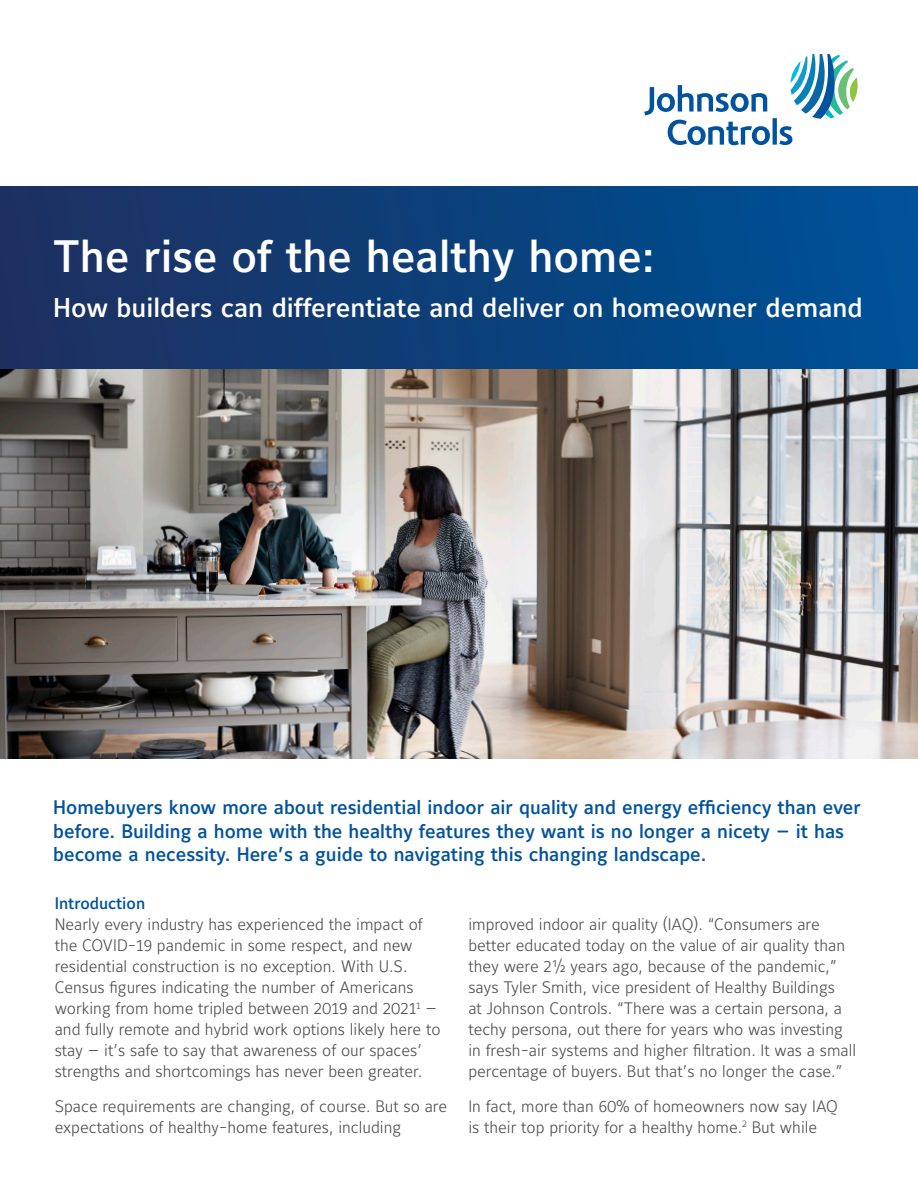
<style>
.page{position:relative;width:918px;height:1188px;background:#fff}
.page>*{position:absolute;margin:0;border:0;box-sizing:border-box;transform-origin:0 0}
.t1{font:500 45px "Maurea Jci Lf ML";color:#fff}
.t2{font:500 27px "Maurea Jci Lf ML";color:#fff}
.t3{font:500 19.5px/23.4px "Maurea Jci Lf ML";color:#01539e}
.t4{font:300 16.5px/21px "Maurea Jci Lf ML";color:#4b4c4d}
.s1{font-weight:500;color:#01539e}
</style>
<div class="page">
<div style="left:0;top:186px;width:918px;height:184px;background:linear-gradient(to right,#1e2f5e,#005197)"></div>
<img style="left:0;top:370px;width:918px;height:389px">
<svg style="left:644px;top:54px;width:214px;height:91px"></svg>
<p class="t1" style="left:53px;top:229px;width:603px">The rise of the healthy home:</p>
<p class="t2" style="left:53px;top:292px;width:811px">How builders can differentiate and deliver on homeowner demand</p>
<p class="t3" style="left:53px;top:796px;width:809px">Homebuyers know more about residential indoor air quality and energy efficiency than ever before. Building a home with the healthy features they want is no longer a nicety — it has become a necessity. Here’s a guide to navigating this changing landscape.</p>
<p class="t4" style="left:55px;top:893px;width:387px"><span class="s1">Introduction<br></span>Nearly every industry has experienced the impact of the COVID-19 pandemic in some respect, and new residential construction is no exception. With U.S.<br>Census figures indicating the number of Americans working from home tripled between 2019 and 2021<sup>1</sup> — and fully remote and hybrid work options likely here to stay — it’s safe to say that awareness of our spaces’ strengths and shortcomings has never been greater.</p>
<p class="t4" style="left:55px;top:1095px;width:394px">Space requirements are changing, of course. But so are expectations of healthy-home features, including</p>
<p class="t4" style="left:468px;top:914px;width:389px">improved indoor air quality (IAQ). “Consumers are better educated today on the value of air quality than they were 21/2 years ago, because of the pandemic,” says Tyler Smith, vice president of Healthy Buildings<br>at Johnson Controls. “There was a certain persona, a techy persona, out there for years who was investing in fresh-air systems and higher filtration. It was a small percentage of buyers. But that’s no longer the case.”</p>
<p class="t4" style="left:468px;top:1095px;width:371px">In fact, more than 60% of homeowners now say IAQ is their top priority for a healthy home.<sup>2</sup> But while</p>
</div>
